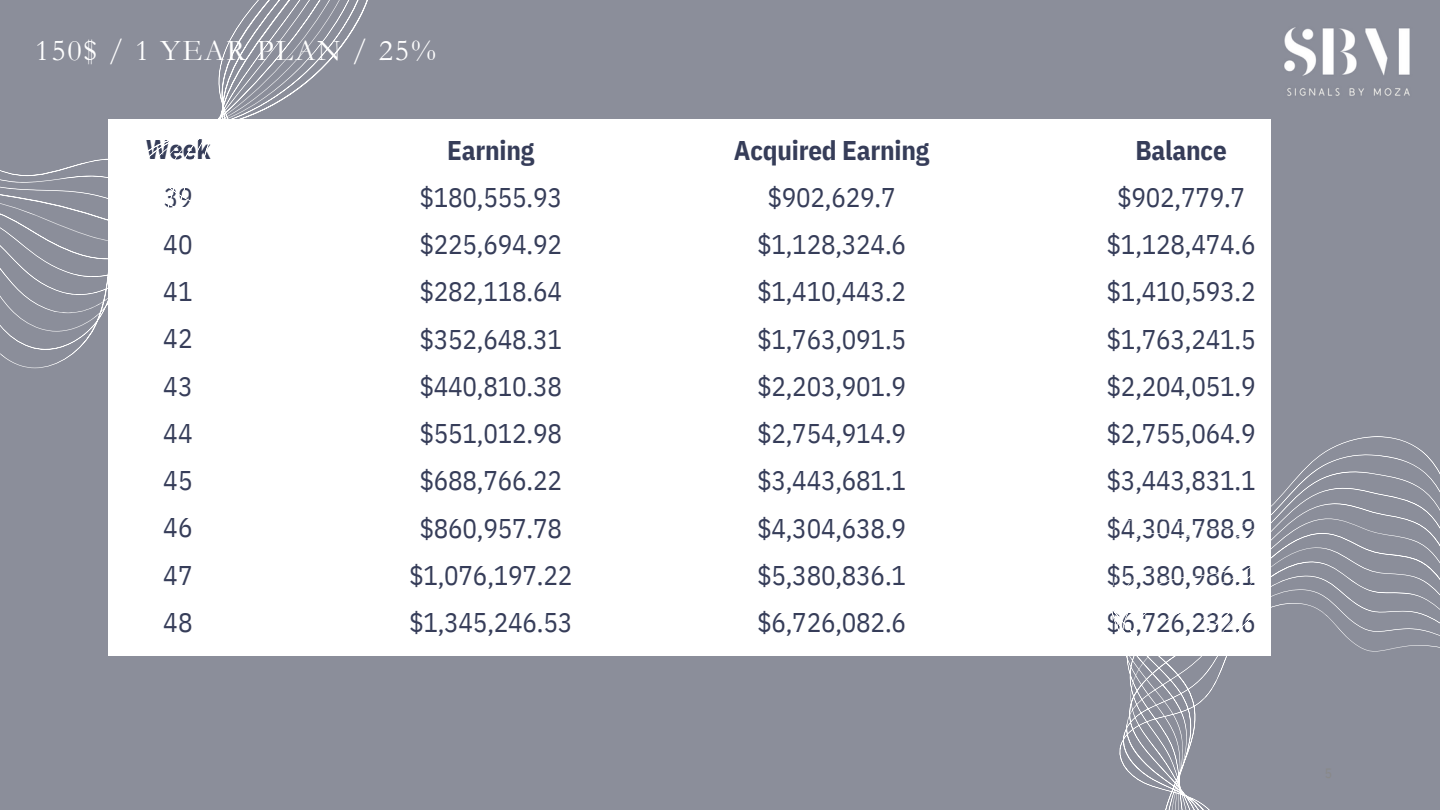
<style>
.page{position:relative;width:1440px;height:810px;background:#8b8e9a}
.page>*{position:absolute;margin:0;border:0;box-sizing:border-box;transform-origin:0 0}
.t1{font:30.45px "Garamond";letter-spacing:.06em;color:#fff}
.t2{font:27px/47.2px "IBM Plex Sans Cond";letter-spacing:-.01em;color:#363d59;text-align:center}
.t3{font:700 27px/47.2px "IBM Plex Sans Cond";letter-spacing:-.01em;color:#363d59;text-align:center}
.s1{font-weight:400}
</style>
<div class="page">
<div style="left:108px;top:120px;width:1162px;height:536px;background:#fff"></div>
<svg style="left:1119px;top:330px;width:321px;height:480px"></svg>
<svg style="left:0;top:0;width:377px;height:368px"></svg>
<img style="left:1284px;top:27px;width:126px;height:69px">
<p class="t1" style="left:35px;top:33px;width:402px">150$ / 1 YEAR PLAN / 25%</p>
<p class="t3" style="left:146px;top:126px;width:66px">Week</p>
<h1 class="t2" style="left:164px;top:173px;width:30px">39</h1>
<p class="t2" style="left:163px;top:220px;width:31px">40</p>
<p class="t2" style="left:163px;top:267px;width:31px">41</p>
<p class="t2" style="left:163px;top:315px;width:31px">42</p>
<p class="t2" style="left:163px;top:362px;width:31px">43</p>
<p class="t2" style="left:163px;top:409px;width:31px">44</p>
<p class="t2" style="left:163px;top:456px;width:31px">45</p>
<p class="t2" style="left:163px;top:504px;width:31px">46</p>
<p class="t2" style="left:163px;top:551px;width:31px">47</p>
<p class="t2" style="left:163px;top:598px;width:31px">48</p>
<p class="t3" style="left:447px;top:126px;width:89px">Earning</p>
<p class="t2" style="left:409px;top:173px;width:165px">$180,555.93 $225,694.92 $282,118.64 $352,648.31 $440,810.38 $551,012.98 $688,766.22 $860,957.78 $1,076,197.22 $1,345,246.53</p>
<p class="t3" style="left:734px;top:126px;width:197px">Acquired Earning <span class="s1">$902,629.7</span></p>
<p class="t2" style="left:757px;top:220px;width:150px">$1,128,324.6</p>
<p class="t2" style="left:757px;top:268px;width:150px">$1,410,443.2</p>
<p class="t2" style="left:757px;top:315px;width:150px">$1,763,091.5</p>
<p class="t2" style="left:757px;top:362px;width:150px">$2,203,901.9</p>
<p class="t2" style="left:757px;top:409px;width:150px">$2,754,914.9</p>
<p class="t2" style="left:757px;top:457px;width:150px">$3,443,681.1</p>
<p class="t2" style="left:757px;top:504px;width:150px">$4,304,638.9</p>
<p class="t2" style="left:757px;top:551px;width:150px">$5,380,836.1</p>
<p class="t2" style="left:757px;top:598px;width:150px">$6,726,082.6</p>
<p class="t3" style="left:1135px;top:126px;width:93px">Balance</p>
<p class="t2" style="left:1107px;top:173px;width:150px">$902,779.7 $1,128,474.6 $1,410,593.2 $1,763,241.5 $2,204,051.9 $2,755,064.9 $3,443,831.1 $4,304,788.9 $5,380,986.1 $6,726,232.6</p>
</div>
